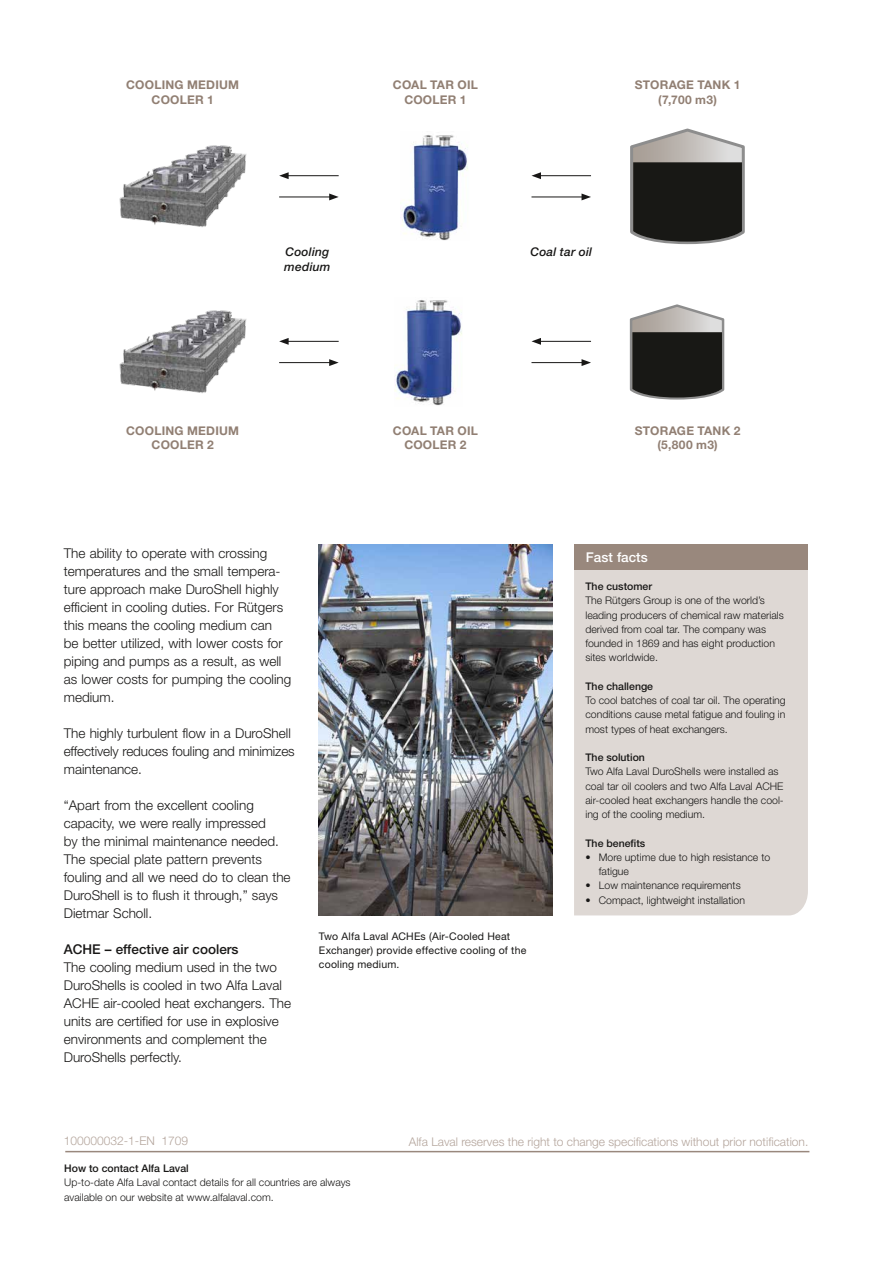
<style>
.page{position:relative;width:893px;height:1263px;background:#fff}
.page>*{position:absolute;margin:0;border:0;box-sizing:border-box;transform-origin:0 0}
.t1{font:300 13.5px/18px "Helvetica Neue";color:#181716}
.t2{font:500 13.5px "Helvetica Neue";color:#181716}
.t3{font:500 13.5px "Helvetica Neue";color:#fff}
.t4{font:700 12px/14.4px "Helvetica Neue LT Std";letter-spacing:.02em;color:#917f73;text-align:center}
.t5{font:300 12px "Helvetica Neue";color:#b4a59c}
.t6{font:italic 500 12px/14.4px "Helvetica Neue LT Std";letter-spacing:.02em;color:#181716}
.t7{font:300 10.5px/14.2px "Helvetica Neue";color:#181716}
.t8{font:10.5px/14.2px "Helvetica Neue LT Std";letter-spacing:.015em;color:#181716}
.t9{font:500 10.5px "Helvetica Neue";color:#181716}
</style>
<div class="page">
<hr style="left:65px;top:1151px;width:744px;height:1px;background:#99887d">
<div style="left:574px;top:570px;width:234px;height:345px;background:#ded8d4"></div>
<div style="left:574px;top:544px;width:234px;height:26px;background:#99887d"></div>
<img style="left:319px;top:544px;width:234px;height:372px">
<img style="left:401px;top:135px;width:67px;height:106px">
<img style="left:119px;top:145px;width:127px;height:82px">
<svg style="left:630px;top:128px;width:115px;height:117px;background:#5b5a57"></svg>
<hr style="left:279px;top:362px;width:53px;height:1px;background:#181716">
<svg style="left:329px;top:359px;width:10px;height:7px"></svg>
<hr style="left:286px;top:341px;width:53px;height:1px;background:#181716">
<svg style="left:279px;top:338px;width:10px;height:7px"></svg>
<hr style="left:279px;top:197px;width:53px;height:1px;background:#181716">
<svg style="left:329px;top:193px;width:10px;height:7px"></svg>
<hr style="left:286px;top:175px;width:53px;height:1px;background:#181716">
<svg style="left:279px;top:172px;width:10px;height:7px"></svg>
<img style="left:394px;top:300px;width:68px;height:106px">
<img style="left:119px;top:311px;width:127px;height:82px">
<svg style="left:629px;top:304px;width:96px;height:96px;background:#5c5b59"></svg>
<hr style="left:531px;top:362px;width:53px;height:1px;background:#181716">
<svg style="left:582px;top:359px;width:9px;height:7px"></svg>
<hr style="left:539px;top:341px;width:52px;height:1px;background:#181716">
<svg style="left:531px;top:338px;width:10px;height:7px"></svg>
<hr style="left:531px;top:197px;width:53px;height:1px;background:#181716">
<svg style="left:582px;top:193px;width:9px;height:7px"></svg>
<hr style="left:539px;top:175px;width:52px;height:1px;background:#181716">
<svg style="left:531px;top:172px;width:10px;height:7px"></svg>
<p class="t4" style="left:126px;top:78px;width:114px">COOLING MEDIUM<br>COOLER 1</p>
<p class="t6" style="left:284px;top:245px;width:48px">Cooling medium</p>
<p class="t4" style="left:126px;top:423px;width:114px">COOLING MEDIUM<br>COOLER 2</p>
<p class="t4" style="left:393px;top:78px;width:86px">COAL TAR OIL<br>COOLER 1</p>
<p class="t4" style="left:635px;top:78px;width:107px">STORAGE TANK 1 (7,700 m3)</p>
<p class="t6" style="left:530px;top:245px;width:63px">Coal tar oil</p>
<p class="t4" style="left:393px;top:423px;width:86px">COAL TAR OIL<br>COOLER 2</p>
<p class="t4" style="left:635px;top:423px;width:107px">STORAGE TANK 2 (5,800 m3)</p>
<p class="t1" style="left:64px;top:544px;width:229px">The ability to operate with crossing temperatures and the small tempera&shy;ture approach make DuroShell highly efficient in cooling duties. For Rütgers this means the cooling medium can<br>be better utilized, with lower costs for piping and pumps as a result, as well as lower costs for pumping the cooling medium.</p>
<p class="t1" style="left:64px;top:724px;width:232px">The highly turbulent flow in a DuroShell effectively reduces fouling and minimizes maintenance.</p>
<p class="t1" style="left:64px;top:796px;width:228px">“Apart from the excellent cooling capacity, we were really impressed<br>by the minimal maintenance needed.<br>The special plate pattern prevents fouling and all we need do to clean the DuroShell is to flush it through,” says Dietmar Scholl.</p>
<p class="t2" style="left:64px;top:941px;width:176px">ACHE – effective air coolers</p>
<p class="t1" style="left:64px;top:958px;width:229px">The cooling medium used in the two DuroShells is cooled in two Alfa Laval ACHE air-cooled heat exchangers. The units are certified for use in explosive environments and complement the DuroShells perfectly.</p>
<p class="t8" style="left:319px;top:929px;width:209px">Two Alfa Laval ACHEs (Air-Cooled Heat<br>Exchanger) provide effective cooling of the cooling medium.</p>
<p class="t3" style="left:586px;top:550px;width:63px">Fast facts</p>
<p class="t9" style="left:585px;top:580px;width:68px">The customer</p>
<p class="t7" style="left:585px;top:593px;width:200px">The Rütgers Group is one of the world’s leading producers of chemical raw materials derived from coal tar. The company was founded in 1869 and has eight production sites worldwide.</p>
<p class="t9" style="left:585px;top:680px;width:69px">The challenge</p>
<p class="t7" style="left:585px;top:693px;width:202px;text-align:justify">To cool batches of coal tar oil. The operating conditions cause metal fatigue and fouling in most types of heat exchangers.</p>
<p class="t9" style="left:585px;top:751px;width:61px">The solution</p>
<p class="t7" style="left:585px;top:764px;width:200px">Two Alfa Laval DuroShells were installed as coal tar oil coolers and two Alfa Laval ACHE air-cooled heat exchangers handle the cool&shy;ing of the cooling medium.</p>
<p class="t9" style="left:585px;top:836px;width:61px">The benefits</p>
<p class="t7" style="left:599px;top:850px;width:173px;text-indent:-14px">• More uptime due to high resistance to fatigue</p>
<p class="t7" style="left:585px;top:878px;width:157px">• Low maintenance requirements</p>
<p class="t7" style="left:585px;top:892px;width:161px">• Compact, lightweight installation</p>
<p class="t5" style="left:64px;top:1133px;width:126px">100000032-1-EN 1709</p>
<p class="t9" style="left:64px;top:1162px;width:126px">How to contact Alfa Laval</p>
<p class="t7" style="left:64px;top:1175px;width:288px">Up-to-date Alfa Laval contact details for all countries are always available on our website at www.alfalaval.com.</p>
<p class="t5" style="left:409px;top:1134px;width:401px">Alfa Laval reserves the right to change specifications without prior notification.</p>
</div>
